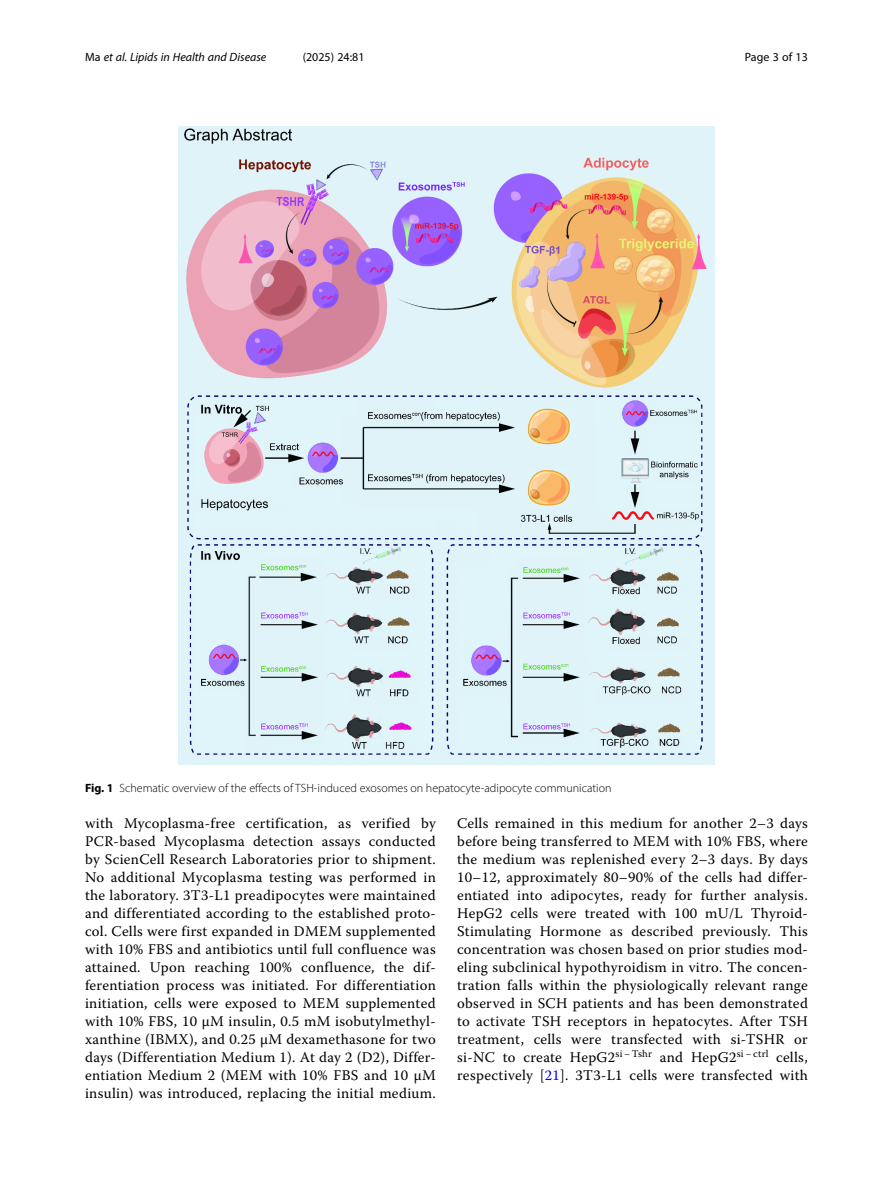
<style>
.page{position:relative;width:893px;height:1191px;background:#fff}
.page>*{position:absolute;margin:0;border:0;box-sizing:border-box;transform-origin:0 0}
.Body_Text{font:14.7px/18px "Warnock Pro";letter-spacing:.02em;color:#000;text-align:justify}
.Figure_Caption{font:300 12px "Myriad Pro";color:#000}
.t1{font:italic 12px "Myriad Pro";color:#000}
.t2{font:12px "Myriad Pro";color:#000}
.s1{font-style:normal}
.s2{font-weight:700}
.s3{color:#00f}
</style>
<div class="page">
<img style="left:178px;top:126px;width:536px;height:639px">
<p class="t1" style="left:85px;top:50px;width:183px"><span class="s1">Ma</span> et al. Lipids in Health and Disease</p>
<p class="t2" style="left:303px;top:50px;width:63px">(2025) 24:81</p>
<p class="t2" style="left:745px;top:50px;width:65px">Page 3 of 13</p>
<p class="Figure_Caption" style="left:85px;top:780px;width:528px"><span class="s2">Fig. 1</span> Schematic overview of the effects of TSH-induced exosomes on hepatocyte-adipocyte communication</p>
<p class="Body_Text" style="left:85px;top:814px;width:352px">with Mycoplasma-free certification, as verified by PCR-based Mycoplasma detection assays conducted by ScienCell Research Laboratories prior to shipment.<br>No additional Mycoplasma testing was performed in the laboratory. 3T3-L1 preadipocytes were maintained and differentiated according to the established proto&shy;col. Cells were first expanded in DMEM supplemented with 10% FBS and antibiotics until full confluence was attained. Upon reaching 100% confluence, the dif&shy;ferentiation process was initiated. For differentiation initiation, cells were exposed to MEM supplemented with 10% FBS, 10 µM insulin, 0.5 mM isobutylmethyl&shy;xanthine (IBMX), and 0.25 µM dexamethasone for two days (Differentiation Medium 1). At day 2 (D2), Differ&shy;entiation Medium 2 (MEM with 10% FBS and 10 µM insulin) was introduced, replacing the initial medium.</p>
<p class="Body_Text" style="left:457px;top:814px;width:352px">Cells remained in this medium for another 2–3 days before being transferred to MEM with 10% FBS, where the medium was replenished every 2–3 days. By days 10–12, approximately 80–90% of the cells had differ&shy;entiated into adipocytes, ready for further analysis.<br>HepG2 cells were treated with 100 mU/L Thyroid-Stimulating Hormone as described previously. This concentration was chosen based on prior studies mod&shy;eling subclinical hypothyroidism in vitro. The concen&shy;tration falls within the physiologically relevant range observed in SCH patients and has been demonstrated to activate TSH receptors in hepatocytes. After TSH treatment, cells were transfected with si-TSHR or si-NC to create HepG2<sup>si</sup> <sup>−Tshr</sup> and HepG2<sup>si</sup> <sup>−</sup> <sup>ctrl</sup> cells, respectively [<span class="s3">21</span>]. 3T3-L1 cells were transfected with</p>
</div>
